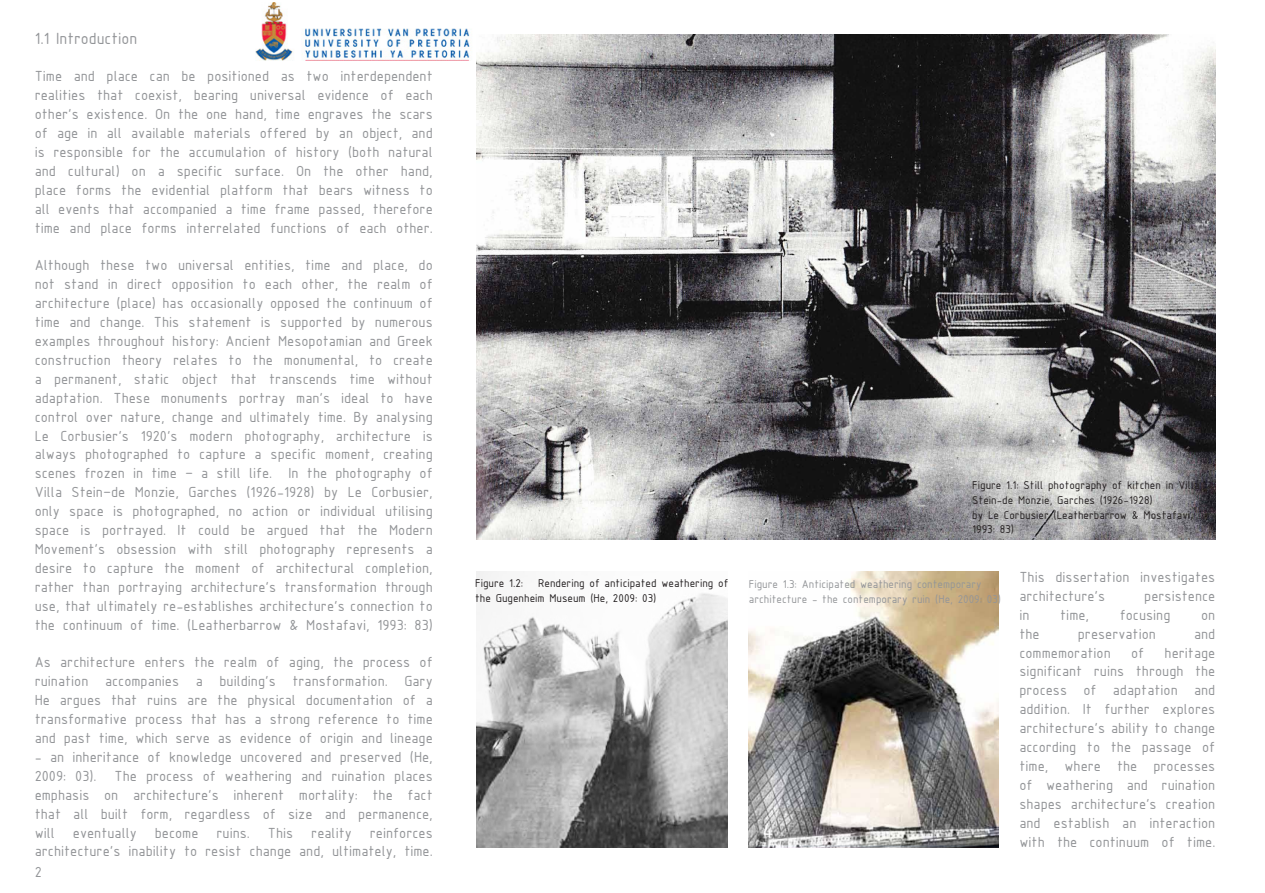
<style>
.page{position:relative;width:1265px;height:893px;background:#fff}
.page>*{position:absolute;margin:0;border:0;box-sizing:border-box;transform-origin:0 0}
.Sub_Heading{font:17.5px "ISOCPEUR";color:#939598}
.Main_paragraph_style{font:15.75px/18.9px "ISOCPEUR";color:#939598;text-align:justify}
.Main_Heading{font:15.75px "ISOCPEUR";color:#939598}
.Figure_black{font:12.25px/14.7px "ISOCPEUR";color:#231f20}
.Figures{font:12.25px/14.7px "ISOCPEUR";color:#939598}
</style>
<div class="page">
<img style="left:476px;top:35px;width:739px;height:505px">
<img style="left:749px;top:572px;width:249px;height:275px">
<img style="left:476px;top:572px;width:252px;height:275px">
<img style="left:256px;top:3px;width:214px;height:58px">
<p class="Sub_Heading" style="left:35px;top:27px;width:104px">1.1 Introduction</p>
<p class="Main_paragraph_style" style="left:35px;top:66px;width:400px">Time and place can be positioned as two interdependent realities that coexist, bearing universal evidence of each other’s existence. On the one hand, time engraves the scars of age in all available materials offered by an object, and is responsible for the accumulation of history (both natural and cultural) on a specific surface. On the other hand, place forms the evidential platform that bears witness to all events that accompanied a time frame passed, therefore time and place forms interrelated functions of each other.</p>
<p class="Main_paragraph_style" style="left:35px;top:255px;width:400px">Although these two universal entities, time and place, do not stand in direct opposition to each other, the realm of architecture (place) has occasionally opposed the continuum of time and change. This statement is supported by numerous examples throughout history: Ancient Mesopotamian and Greek construction theory relates to the monumental, to create a permanent, static object that transcends time without adaptation. These monuments portray man’s ideal to have control over nature, change and ultimately time. By analysing Le Corbusier’s 1920’s modern photography, architecture is always photographed to capture a specific moment, creating scenes frozen in time – a still life. In the photography of Villa Stein–de Monzie, Garches (1926-1928) by Le Corbusier, only space is photographed, no action or individual utilising space is portrayed. It could be argued that the Modern Movement’s obsession with still photography represents a desire to capture the moment of architectural completion, rather than portraying architecture’s transformation through use, that ultimately re-establishes architecture’s connection to the continuum of time. (Leatherbarrow &amp; Mostafavi, 1993: 83)</p>
<p class="Main_paragraph_style" style="left:35px;top:652px;width:400px">As architecture enters the realm of aging, the process of ruination accompanies a building’s transformation. Gary He argues that ruins are the physical documentation of a transformative process that has a strong reference to time and past time, which serve as evidence of origin and lineage</p>
<p class="Main_paragraph_style" style="left:35px;top:747px;width:400px">- an inheritance of knowledge uncovered and preserved (He, 2009: 03). The process of weathering and ruination places emphasis on architecture’s inherent mortality: the fact that all built form, regardless of size and permanence, will eventually become ruins. This reality reinforces architecture’s inability to resist change and, ultimately, time.</p>
<p class="Main_Heading" style="left:35px;top:862px;width:9px">2</p>
<p class="Figure_black" style="left:972px;top:477px;width:229px">Figure 1.1: Still photography of kitchen in Villa Stein-de Monzie, Garches (1926-1928)<br>by Le Corbusier (Leatherbarrow &amp; Mostafavi, 1993: 83)</p>
<p class="Figure_black" style="left:475px;top:575px;width:255px">Figure 1.2: Rendering of anticipated weathering of the Gugenheim Museum (He, 2009: 03)</p>
<p class="Figures" style="left:749px;top:576px;width:254px">Figure 1.3: Anticipated weathering contemporary architecture - the contemporary ruin (He, 2009: 03)</p>
<p class="Main_paragraph_style" style="left:1019px;top:567px;width:197px">This dissertation investigates architecture’s</p>
<p class="Main_paragraph_style" style="left:1144px;top:586px;width:73px">persistence</p>
<p class="Main_paragraph_style" style="left:1019px;top:605px;width:12px">in</p>
<p class="Main_paragraph_style" style="left:1060px;top:605px;width:30px">time,</p>
<p class="Main_paragraph_style" style="left:1120px;top:605px;width:52px">focusing</p>
<p class="Main_paragraph_style" style="left:1201px;top:605px;width:16px">on</p>
<p class="Main_paragraph_style" style="left:1019px;top:624px;width:22px">the</p>
<p class="Main_paragraph_style" style="left:1078px;top:624px;width:80px">preservation</p>
<p class="Main_paragraph_style" style="left:1194px;top:624px;width:23px">and</p>
<p class="Main_paragraph_style" style="left:1019px;top:642px;width:93px">commemoration</p>
<p class="Main_paragraph_style" style="left:1131px;top:642px;width:15px">of</p>
<p class="Main_paragraph_style" style="left:1019px;top:642px;width:197px;text-indent:145px">heritage significant ruins through the process of adaptation and addition. It further explores architecture’s ability to change according to the passage of time, where the processes of weathering and ruination shapes architecture’s creation and establish an interaction with the continuum of time.</p>
</div>
